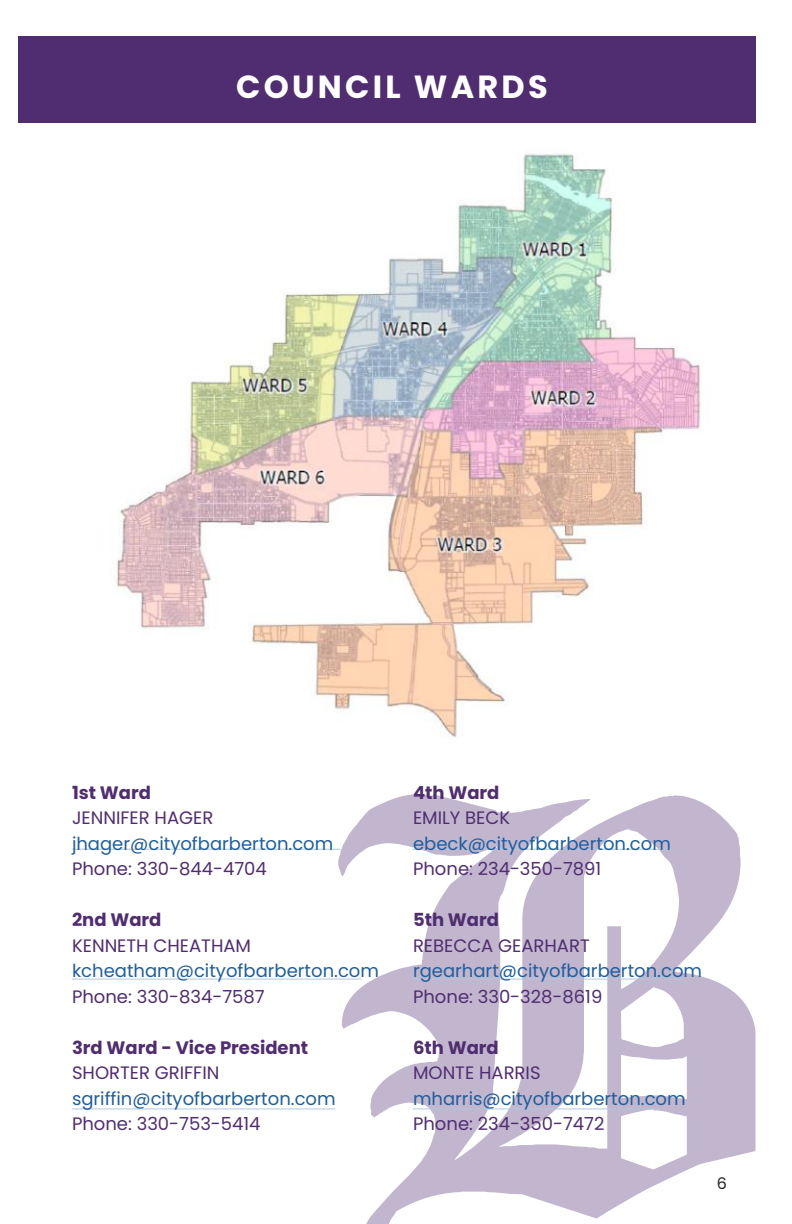
<style>
.page{position:relative;width:792px;height:1224px;background:#fff}
.page>*{position:absolute;margin:0;border:0;box-sizing:border-box;transform-origin:0 0}
.t1{font:700 32px "Poppins";letter-spacing:.1em;color:#fff}
.t2{font:18px "Poppins";color:#502d71}
.t3{font:18px "Poppins";color:#1f5e9e}
.t4{font:700 18px "Poppins";color:#502d71}
.t5{font:16px "Poppins";color:#231f20}
</style>
<div class="page">
<img style="left:18px;top:122px;width:738px;height:616px">
<div style="left:18px;top:36px;width:738px;height:86px;background:#502d71"></div>
<svg style="left:338px;top:794px;width:418px;height:430px;fill:#c6bdd3"></svg>
<hr style="left:72px;top:849px;width:269px;height:1px;background:#1f5e9e">
<hr style="left:72px;top:979px;width:289px;height:1px;background:#1f5e9e">
<hr style="left:72px;top:1108px;width:263px;height:1px;background:#1f5e9e">
<hr style="left:413px;top:849px;width:259px;height:1px;background:#1f5e9e">
<hr style="left:413px;top:979px;width:272px;height:1px;background:#1f5e9e">
<hr style="left:413px;top:1108px;width:248px;height:1px;background:#1f5e9e">
<h1 class="t1" style="left:236px;top:64px;width:313px">COUNCIL WARDS</h1>
<p class="t4" style="left:72px;top:780px;width:81px">1st Ward</p>
<p class="t2" style="left:72px;top:805px;width:143px">JENNIFER HAGER</p>
<p class="t3" style="left:72px;top:831px;width:263px">jhager@cityofbarberton.com</p>
<p class="t2" style="left:72px;top:856px;width:196px">Phone: 330-844-4704</p>
<p class="t4" style="left:72px;top:907px;width:91px">2nd Ward</p>
<p class="t2" style="left:72px;top:933px;width:181px">KENNETH CHEATHAM</p>
<p class="t3" style="left:72px;top:958px;width:308px">kcheatham@cityofbarberton.com</p>
<p class="t2" style="left:72px;top:984px;width:194px">Phone: 330-834-7587</p>
<p class="t4" style="left:72px;top:1035px;width:238px">3rd Ward - Vice President</p>
<p class="t2" style="left:72px;top:1060px;width:149px">SHORTER GRIFFIN</p>
<p class="t3" style="left:72px;top:1086px;width:265px">sgriffin@cityofbarberton.com</p>
<p class="t2" style="left:72px;top:1111px;width:190px">Phone: 330-753-5414</p>
<p class="t4" style="left:413px;top:780px;width:88px">4th Ward</p>
<p class="t2" style="left:413px;top:805px;width:99px">EMILY BECK</p>
<p class="t3" style="left:413px;top:831px;width:259px">ebeck@cityofbarberton.com</p>
<p class="t2" style="left:413px;top:856px;width:190px">Phone: 234-350-7891</p>
<p class="t4" style="left:413px;top:907px;width:88px">5th Ward</p>
<p class="t2" style="left:413px;top:933px;width:178px">REBECCA GEARHART</p>
<p class="t3" style="left:413px;top:958px;width:291px">rgearhart@cityofbarberton.com</p>
<p class="t2" style="left:413px;top:984px;width:191px">Phone: 330-328-8619</p>
<p class="t4" style="left:413px;top:1035px;width:87px">6th Ward</p>
<p class="t2" style="left:413px;top:1060px;width:129px">MONTE HARRIS</p>
<p class="t3" style="left:413px;top:1086px;width:274px">mharris@cityofbarberton.com</p>
<p class="t2" style="left:413px;top:1111px;width:193px">Phone: 234-350-7472</p>
<p class="t5" style="left:717px;top:1173px;width:12px">6</p>
</div>
